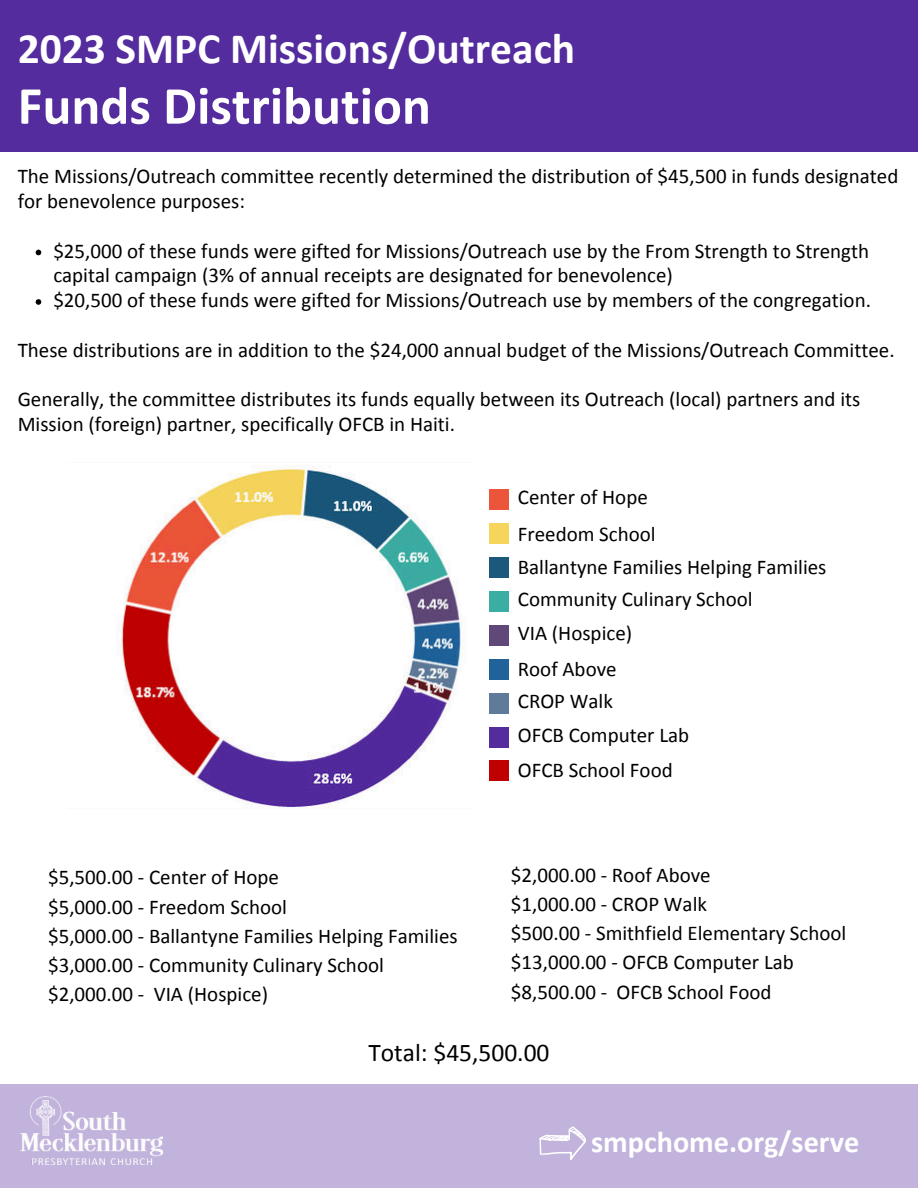
<style>
.page{position:relative;width:918px;height:1188px;background:#fff}
.page>*{position:absolute;margin:0;border:0;box-sizing:border-box;transform-origin:0 0}
.t1{font:700 54px "Calibri";color:#fff}
.t2{font:700 43.5px "Calibri";color:#fff}
.t3{font:700 30.3px "Calibri";color:#fff}
.t4{font:25.5px "Calibri";color:#000}
.t5{font:21px/29.2px "Calibri";color:#000}
</style>
<div class="page">
<div style="left:0;top:1084px;width:918px;height:104px;background:#c2b3dc"></div>
<div style="left:0;top:0;width:918px;height:152px;background:#542c9e"></div>
<img style="left:21px;top:1096px;width:141px;height:69px">
<svg style="left:36px;top:250px;width:5px;height:5px"></svg>
<svg style="left:36px;top:299px;width:5px;height:6px"></svg>
<img style="left:116px;top:465px;width:350px;height:343px">
<div style="left:490px;top:490px;width:19px;height:20px;background:#ed553b"></div>
<div style="left:490px;top:523px;width:19px;height:21px;background:#f7d55c"></div>
<div style="left:490px;top:557px;width:19px;height:21px;background:#1b587c"></div>
<div style="left:490px;top:591px;width:19px;height:21px;background:#3baea3"></div>
<div style="left:490px;top:625px;width:19px;height:21px;background:#604878"></div>
<div style="left:490px;top:659px;width:19px;height:20px;background:#20639b"></div>
<div style="left:490px;top:693px;width:19px;height:20px;background:#5f7b99"></div>
<div style="left:490px;top:727px;width:19px;height:20px;background:#542c9e"></div>
<div style="left:490px;top:760px;width:19px;height:20px;background:#c00000"></div>
<svg style="left:539px;top:1126px;width:47px;height:34px"></svg>
<h2 class="t2" style="left:18px;top:21px;width:559px">2023 SMPC Missions/Outreach</h2>
<h1 class="t1" style="left:18px;top:71px;width:415px">Funds Distribution</h1>
<p class="t5" style="left:18px;top:164px;width:882px;line-height:24.8px">The Missions/Outreach committee recently determined the distribution of $45,500 in funds designated for benevolence purposes:</p>
<p class="t5" style="left:53px;top:238px;width:819px;line-height:24.8px">$25,000 of these funds were gifted for Missions/Outreach use by the From Strength to Strength capital campaign (3% of annual receipts are designated for benevolence)<br>$20,500 of these funds were gifted for Missions/Outreach use by members of the congregation.</p>
<p class="t5" style="left:18px;top:335px;width:878px">These distributions are in addition to the $24,000 annual budget of the Missions/Outreach Committee.</p>
<p class="t5" style="left:18px;top:387px;width:844px;line-height:24.8px">Generally, the committee distributes its funds equally between its Outreach (local) partners and its<br>Mission (foreign) partner, specifically OFCB in Haiti.</p>
<p class="t5" style="left:518px;top:479px;width:139px;line-height:36.2px">Center of Hope<br>Freedom School</p>
<p class="t5" style="left:518px;top:552px;width:310px;line-height:31.5px">Ballantyne Families Helping Families<br>Community Culinary School</p>
<p class="t5" style="left:518px;top:615px;width:116px;line-height:36.3px">VIA (Hospice)<br>Roof Above</p>
<p class="t5" style="left:518px;top:684px;width:173px;line-height:34.3px">CROP Walk<br>OFCB Computer Lab<br>OFCB School Food</p>
<p class="t5" style="left:48px;top:863px;width:411px">$5,500.00 - Center of Hope<br>$5,000.00 - Freedom School<br>$5,000.00 - Ballantyne Families Helping Families $3,000.00 - Community Culinary School $2,000.00 - VIA (Hospice)</p>
<p class="t5" style="left:511px;top:860px;width:337px">$2,000.00 - Roof Above<br>$1,000.00 - CROP Walk<br>$500.00 - Smithfield Elementary School $13,000.00 - OFCB Computer Lab $8,500.00 - OFCB School Food</p>
<p class="t4" style="left:368px;top:1036px;width:183px">Total: $45,500.00</p>
<h3 class="t3" style="left:591px;top:1122px;width:270px">smpchome.org/serve</h3>
</div>
